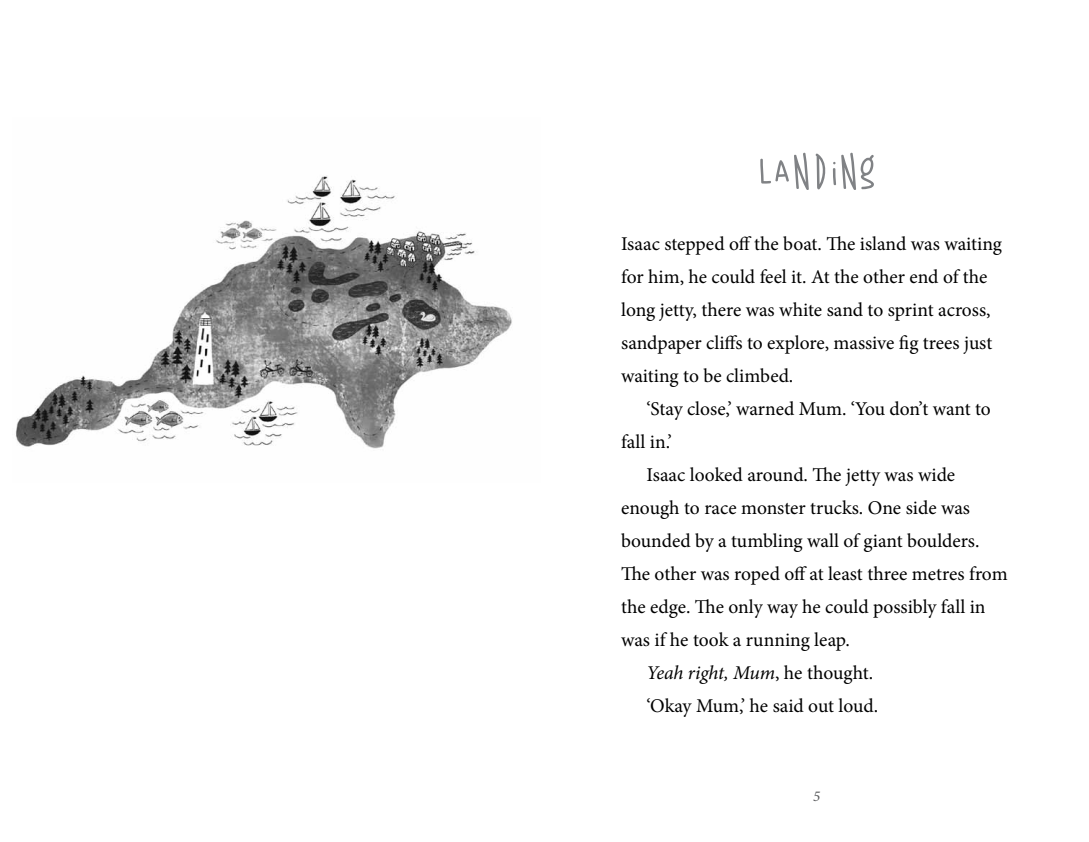
<style>
.page{position:relative;width:1089px;height:842px;background:#fff}
.page>*{position:absolute;margin:0;border:0;box-sizing:border-box;transform-origin:0 0}
.t1{font:60px "Kermel";color:#808285}
.t2{font:19.5px/33px "Minion Pro";color:#000}
.t3{font:italic 19.5px "Minion Pro";letter-spacing:-.01em;color:#000}
.t4{font:italic 15px "Minion Pro";color:#58595b}
.s1{font-style:normal}
</style>
<div class="page">
<img style="left:16px;top:176px;width:496px;height:273px">
<h1 class="t1" style="left:756px;top:137px;width:121px">LANDING</h1>
<p class="t2" style="left:621px;top:227px;width:382px">Isaac stepped off the boat. The island was waiting for him, he could feel it. At the other end of the long jetty, there was white sand to sprint across, sandpaper cliffs to explore, massive fig trees just waiting to be climbed.</p>
<p class="t2" style="left:646px;top:392px;width:346px">‘Stay close,’ warned Mum. ‘You don’t want to</p>
<p class="t2" style="left:621px;top:425px;width:52px">fall in.’</p>
<p class="t2" style="left:646px;top:458px;width:310px">Isaac looked around. The jetty was wide</p>
<p class="t2" style="left:621px;top:491px;width:350px">enough to race monster trucks. One side was</p>
<p class="t2" style="left:621px;top:524px;width:360px">bounded by a tumbling wall of giant boulders.</p>
<p class="t2" style="left:621px;top:557px;width:388px">The other was roped off at least three metres from</p>
<p class="t2" style="left:621px;top:590px;width:366px">the edge. The only way he could possibly fall in</p>
<p class="t2" style="left:621px;top:623px;width:230px">was if he took a running leap.</p>
<p class="t3" style="left:646px;top:659px;width:228px">Yeah right, Mum<span class="s1">, he thought.</span></p>
<p class="t2" style="left:646px;top:689px;width:233px">‘Okay Mum,’ he said out loud.</p>
<p class="t4" style="left:813px;top:786px;width:9px">5</p>
</div>
